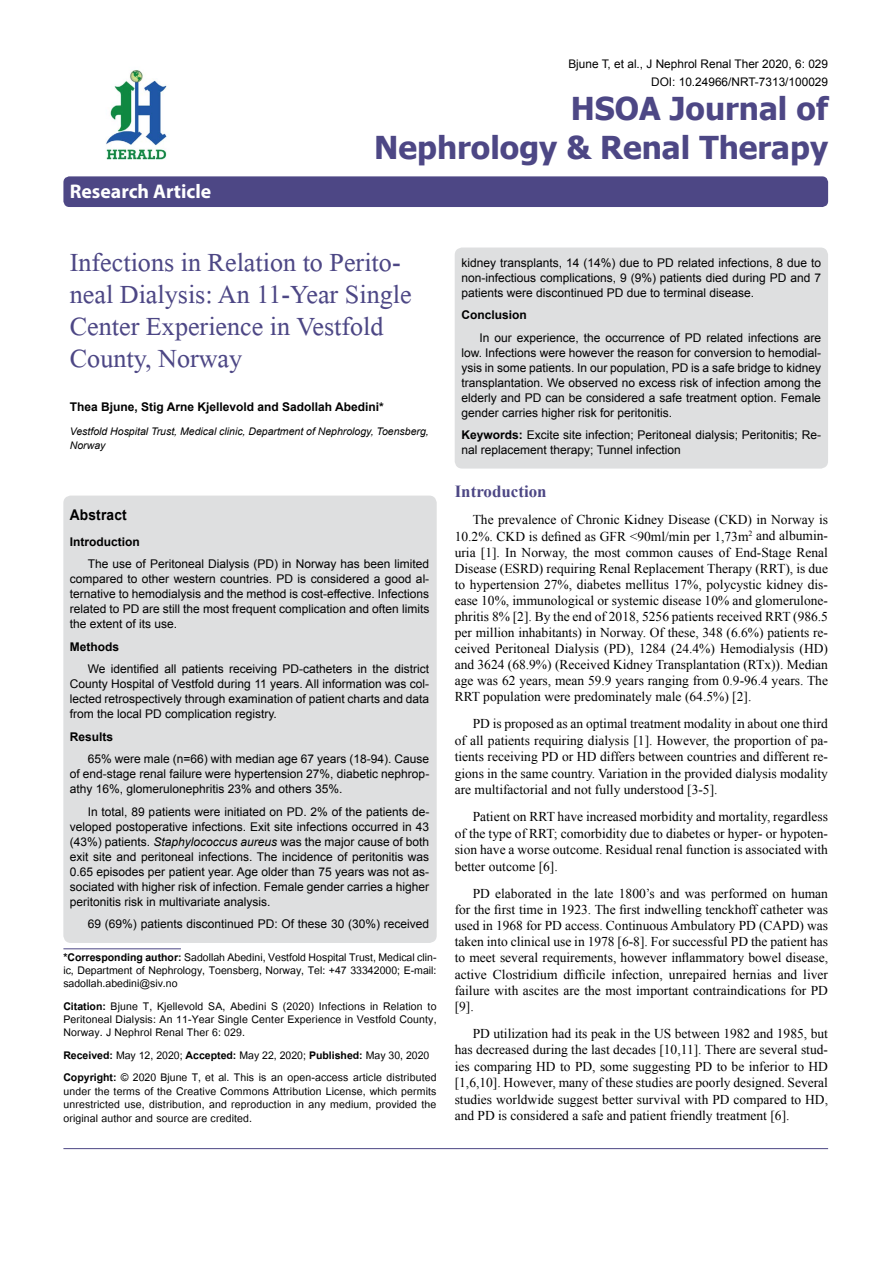
<style>
.page{position:relative;width:893px;height:1263px;background:#fff}
.page>*{position:absolute;margin:0;border:0;box-sizing:border-box;transform-origin:0 0}
.t1{font:39px/32.2px "Microsoft Himalaya";color:#4d4785}
.t2{font:700 31.5px/39px "Tahoma";color:#4d4785;text-align:right}
.t3{font:700 19.8px "Myriad Hebrew";color:#fff}
.t4{font:700 16.95px "Times New Roman";color:#4d4785}
.t5{font:700 14.85px "Arial";letter-spacing:.015em;color:#000;scale:.93 1}
.t6{font:14.7px/13.2px "Utsaah";letter-spacing:.01em;color:#000;text-align:justify}
.t7{font:13.5px/16.5px "Times New Roman";color:#000;text-align:justify}
.t8{font:12px/15px "Arial";color:#000;text-align:justify}
.t9{font:700 12px "Arial";color:#000}
.t10{font:11.85px/18px "Arial";color:#000;text-align:right}
.t11{font:italic 10.5px/13.5px "Arial";color:#000}
.s1{font-style:italic}
.s2{font-weight:700}
</style>
<div class="page">
<div style="left:63px;top:176px;width:765px;height:31px;background:#4d4785;border-radius:6px"></div>
<hr style="left:63px;top:948px;width:118px;height:1px;background:#4d4785">
<img style="left:106px;top:70px;width:61px;height:90px">
<hr style="left:63px;top:1148px;width:765px;height:1px;background:#4d4785">
<div style="left:63px;top:496px;width:374px;height:447px;background:#dedfe0;border-radius:8px"></div>
<div style="left:455px;top:248px;width:373px;height:221px;background:#dedfe0;border-radius:8px"></div>
<h3 class="t3" style="left:70px;top:180px;width:143px">Research Article</h3>
<p class="t10" style="left:568px;top:55px;width:261px">Bjune T, et al., J Nephrol Renal Ther 2020, 6: 029<br>DOI: 10.24966/NRT-7313/100029</p>
<h2 class="t2" style="left:374px;top:87px;width:455px">HSOA Journal of<br>Nephrology &amp; Renal Therapy</h2>
<h1 class="t1" style="left:70px;top:241px;width:343px">Infections in Relation to Perito&shy;neal Dialysis: An 11-Year Single<br>Center Experience in Vestfold<br>County, Norway</h1>
<p class="t9" style="left:70px;top:399px;width:315px">Thea Bjune, Stig Arne Kjellevold and Sadollah Abedini*</p>
<p class="t11" style="left:70px;top:425px;width:360px">Vestfold Hospital Trust, Medical clinic, Department of Nephrology, Toensberg,<br>Norway</p>
<p class="t5" style="left:70px;top:505px;width:63px">Abstract</p>
<p class="t9" style="left:70px;top:533px;width:71px">Introduction</p>
<p class="t8" style="left:70px;top:556px;width:361px;text-indent:18px">The use of Peritoneal Dialysis (PD) in Norway has been limited compared to other western countries. PD is considered a good al&shy;ternative to hemodialysis and the method is cost-effective. Infections related to PD are still the most frequent complication and often limits the extent of its use.</p>
<p class="t9" style="left:70px;top:638px;width:51px">Methods</p>
<p class="t8" style="left:70px;top:661px;width:361px;text-indent:18px">We identified all patients receiving PD-catheters in the district County Hospital of Vestfold during 11 years. All information was col&shy;lected retrospectively through examination of patient charts and data from the local PD complication registry.</p>
<p class="t9" style="left:70px;top:728px;width:45px">Results</p>
<p class="t8" style="left:70px;top:751px;width:361px;text-indent:18px">65% were male (n=66) with median age 67 years (18-94). Cause of end-stage renal failure were hypertension 27%, diabetic nephrop&shy;athy 16%, glomerulonephritis 23% and others 35%.</p>
<p class="t8" style="left:70px;top:804px;width:361px;text-indent:18px">In total, 89 patients were initiated on PD. 2% of the patients de&shy;veloped postoperative infections. Exit site infections occurred in 43 (43%) patients. <span class="s1">Staphylococcus aureus</span> was the major cause of both exit site and peritoneal infections. The incidence of peritonitis was 0.65 episodes per patient year. Age older than 75 years was not as&shy;sociated with higher risk of infection. Female gender carries a higher peritonitis risk in multivariate analysis.</p>
<p class="t8" style="left:88px;top:916px;width:343px">69 (69%) patients discontinued PD: Of these 30 (30%) received</p>
<p class="t6" style="left:63px;top:952px;width:375px"><span class="s2">*Corresponding author:</span> Sadollah Abedini, Vestfold Hospital Trust, Medical clin&shy;ic, Department of Nephrology, Toensberg, Norway, Tel: +47 33342000; E-mail: sadollah.abedini@siv.no</p>
<p class="t6" style="left:63px;top:1001px;width:375px"><span class="s2">Citation:</span> Bjune T, Kjellevold SA, Abedini S (2020) Infections in Relation to Peritoneal Dialysis: An 11-Year Single Center Experience in Vestfold County, Norway. J Nephrol Renal Ther 6: 029.</p>
<p class="t6" style="left:63px;top:1045px;width:375px;line-height:22.5px"><span class="s2">Received:</span> May 12, 2020; <span class="s2">Accepted:</span> May 22, 2020; <span class="s2">Published:</span> May 30, 2020<br><span class="s2">Copyright:</span> © 2020 Bjune T, et al. This is an open-access article distributed</p>
<p class="t6" style="left:63px;top:1085px;width:375px">under the terms of the Creative Commons Attribution License, which permits unrestricted use, distribution, and reproduction in any medium, provided the original author and source are credited.</p>
<p class="t8" style="left:461px;top:255px;width:361px">kidney transplants, 14 (14%) due to PD related infections, 8 due to non-infectious complications, 9 (9%) patients died during PD and 7 patients were discontinued PD due to terminal disease.</p>
<p class="t9" style="left:461px;top:307px;width:67px">Conclusion</p>
<p class="t8" style="left:461px;top:330px;width:361px;text-indent:18px">In our experience, the occurrence of PD related infections are low. Infections were however the reason for conversion to hemodial&shy;ysis in some patients. In our population, PD is a safe bridge to kidney transplantation. We observed no excess risk of infection among the elderly and PD can be considered a safe treatment option. Female gender carries higher risk for peritonitis.</p>
<p class="t8" style="left:461px;top:428px;width:361px"><span class="s2">Keywords:</span> Excite site infection; Peritoneal dialysis; Peritonitis; Re&shy;nal replacement therapy; Tunnel infection</p>
<p class="t4" style="left:455px;top:480px;width:93px">Introduction</p>
<p class="t7" style="left:455px;top:512px;width:375px;line-height:16px;text-indent:18px">The prevalence of Chronic Kidney Disease (CKD) in Norway is 10.2%. CKD is defined as GFR &lt;90ml/min per 1,73m<sup>2</sup> and albumin&shy;uria [1]. In Norway, the most common causes of End-Stage Renal Disease (ESRD) requiring Renal Replacement Therapy (RRT), is due to hypertension 27%, diabetes mellitus 17%, polycystic kidney dis&shy;ease 10%, immunological or systemic disease 10% and glomerulone&shy;phritis 8% [2]. By the end of 2018, 5256 patients received RRT (986.5 per million inhabitants) in Norway. Of these, 348 (6.6%) patients re&shy;ceived Peritoneal Dialysis (PD), 1284 (24.4%) Hemodialysis (HD) and 3624 (68.9%) (Received Kidney Transplantation (RTx)). Median age was 62 years, mean 59.9 years ranging from 0.9-96.4 years. The RRT population were predominately male (64.5%) [2].</p>
<p class="t7" style="left:455px;top:715px;width:375px;text-indent:18px">PD is proposed as an optimal treatment modality in about one third of all patients requiring dialysis [1]. However, the proportion of pa&shy;tients receiving PD or HD differs between countries and different re&shy;gions in the same country. Variation in the provided dialysis modality are multifactorial and not fully understood [3-5].</p>
<p class="t7" style="left:455px;top:808px;width:375px;text-indent:18px">Patient on RRT have increased morbidity and mortality, regardless of the type of RRT; comorbidity due to diabetes or hyper- or hypoten&shy;sion have a worse outcome. Residual renal function is associated with better outcome [6].</p>
<p class="t7" style="left:455px;top:885px;width:375px;text-indent:18px">PD elaborated in the late 1800’s and was performed on human for the first time in 1923. The first indwelling tenckhoff catheter was used in 1968 for PD access. Continuous Ambulatory PD (CAPD) was taken into clinical use in 1978 [6-8]. For successful PD the patient has to meet several requirements, however inflammatory bowel disease, active Clostridium difficile infection, unrepaired hernias and liver failure with ascites are the most important contraindications for PD [9].</p>
<p class="t7" style="left:455px;top:1025px;width:375px;text-indent:18px">PD utilization had its peak in the US between 1982 and 1985, but has decreased during the last decades [10,11]. There are several stud&shy;ies comparing HD to PD, some suggesting PD to be inferior to HD [1,6,10]. However, many of these studies are poorly designed. Several studies worldwide suggest better survival with PD compared to HD, and PD is considered a safe and patient friendly treatment [6].</p>
</div>
